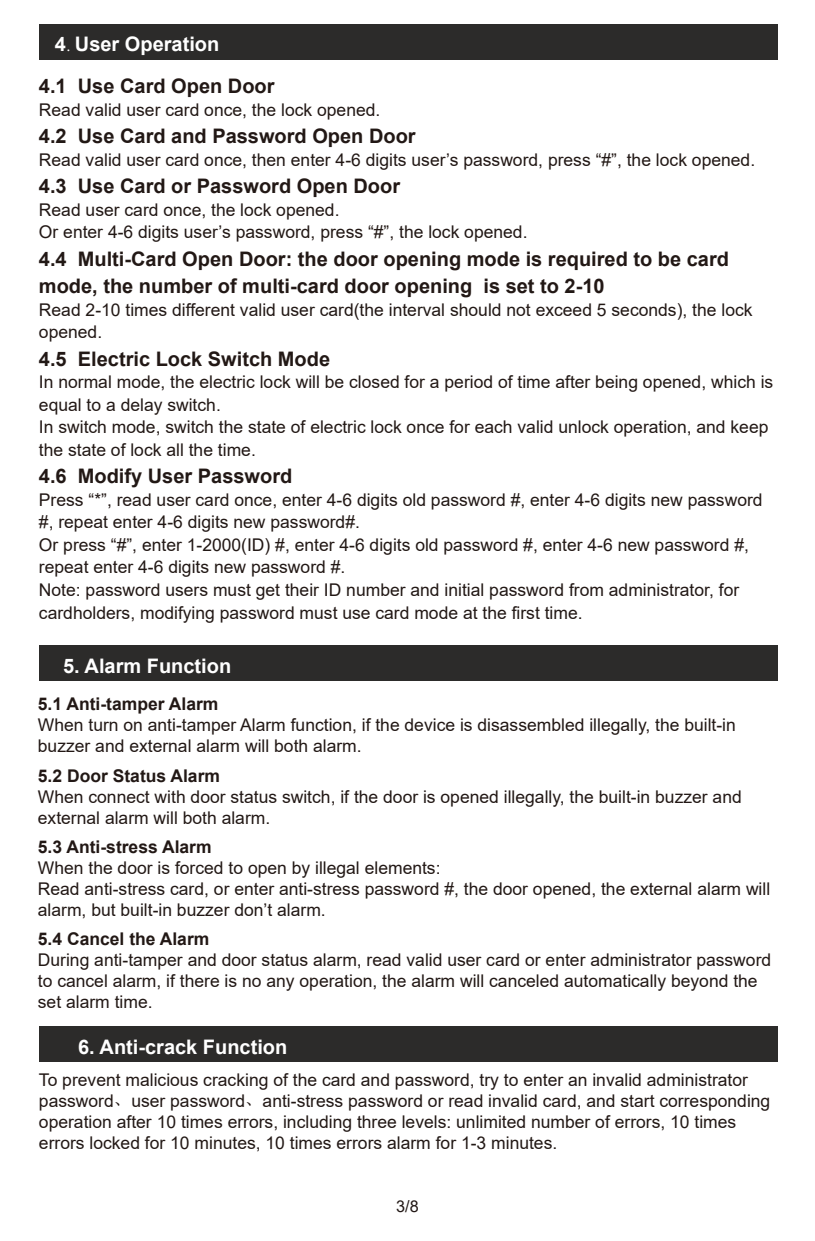
<style>
.page{position:relative;width:815px;height:1241px;background:#fff}
.page>*{position:absolute;margin:0;border:0;box-sizing:border-box;transform-origin:0 0}
.t1{font:700 20px/42px "Arial";color:#221815}
.t2{font:700 20px "Arial";color:#fff}
.t3{font:17.5px/22.5px "Arial";color:#221815}
.t4{font:700 17.5px "Arial";color:#221815}
.t5{font:16.25px "Arial";color:#221815}
.s1{color:#fff}
.s2{font-family:"Adobe Song Std";font-weight:300;color:#fff}
.s3{font-family:"Adobe Song Std";font-weight:300}
</style>
<div class="page">
<div style="left:39px;top:25px;width:738px;height:35px;background:#2c2b2a"></div>
<div style="left:39px;top:645px;width:738px;height:35px;background:#2c2b2a"></div>
<div style="left:39px;top:1025px;width:738px;height:36px;background:#2c2b2a"></div>
<p class="t1" style="left:39px;top:23px;width:237px;text-indent:16px"><span class="s1">4</span><span class="s2">.</span> <span class="s1">User Operation<br></span>4.1 Use Card Open Door</p>
<p class="t3" style="left:39px;top:98px;width:343px">Read valid user card once, the lock opened.</p>
<p class="t1" style="left:39px;top:115px;width:378px">4.2 Use Card and Password Open Door</p>
<p class="t3" style="left:39px;top:148px;width:718px">Read valid user card once, then enter 4-6 digits user’s password, press “#”, the lock opened.</p>
<p class="t1" style="left:39px;top:165px;width:363px">4.3 Use Card or Password Open Door</p>
<p class="t3" style="left:39px;top:198px;width:490px">Read user card once, the lock opened.<br>Or enter 4-6 digits user’s password, press “#”, the lock opened.</p>
<p class="t1" style="left:39px;top:245px;width:692px;line-height:27.5px">4.4 Multi-Card Open Door: the door opening mode is required to be card mode, the number of multi-card door opening is set to 2-10</p>
<p class="t3" style="left:39px;top:298px;width:715px">Read 2-10 times different valid user card(the interval should not exceed 5 seconds), the lock opened.</p>
<p class="t1" style="left:39px;top:338px;width:293px">4.5 Electric Lock Switch Mode</p>
<p class="t3" style="left:39px;top:371px;width:736px">In normal mode, the electric lock will be closed for a period of time after being opened, which is equal to a delay switch.<br>In switch mode, switch the state of electric lock once for each valid unlock operation, and keep the state of lock all the time.</p>
<p class="t1" style="left:39px;top:455px;width:255px">4.6 Modify User Password</p>
<p class="t3" style="left:39px;top:488px;width:725px">Press “*”, read user card once, enter 4-6 digits old password #, enter 4-6 digits new password #, repeat enter 4-6 digits new password#.<br>Or press “#”, enter 1-2000(ID) #, enter 4-6 digits old password #, enter 4-6 new password #, repeat enter 4-6 digits new password #.<br>Note: password users must get their ID number and initial password from administrator, for cardholders, modifying password must use card mode at the first time.</p>
<p class="t2" style="left:63px;top:651px;width:170px">5. Alarm Function</p>
<p class="t4" style="left:38px;top:692px;width:182px">5.1 Anti-tamper Alarm</p>
<p class="t3" style="left:38px;top:714px;width:699px;line-height:21px">When turn on anti-tamper Alarm function, if the device is disassembled illegally, the built-in buzzer and external alarm will both alarm.</p>
<p class="t4" style="left:38px;top:763px;width:184px">5.2 Door Status Alarm</p>
<p class="t3" style="left:38px;top:785px;width:705px;line-height:21px">When connect with door status switch, if the door is opened illegally, the built-in buzzer and external alarm will both alarm.</p>
<p class="t4" style="left:38px;top:834px;width:175px">5.3 Anti-stress Alarm</p>
<p class="t3" style="left:38px;top:856px;width:734px;line-height:21px">When the door is forced to open by illegal elements:<br>Read anti-stress card, or enter anti-stress password #, the door opened, the external alarm will alarm, but built-in buzzer don’t alarm.</p>
<p class="t4" style="left:38px;top:926px;width:173px">5.4 Cancel the Alarm</p>
<p class="t3" style="left:38px;top:948px;width:735px;line-height:21px">During anti-tamper and door status alarm, read valid user card or enter administrator password to cancel alarm, if there is no any operation, the alarm will canceled automatically beyond the set alarm time.</p>
<p class="t2" style="left:78px;top:1032px;width:211px">6. Anti-crack Function</p>
<p class="t3" style="left:39px;top:1068px;width:733px;line-height:21px">To prevent malicious cracking of the card and password, try to enter an invalid administrator password<span class="s3">、</span>user password<span class="s3">、</span>anti-stress password or read invalid card, and start corresponding operation after 10 times errors, including three levels: unlimited number of errors, 10 times errors locked for 10 minutes, 10 times errors alarm for 1-3 minutes.</p>
<p class="t5" style="left:396px;top:1194px;width:24px">3/8</p>
</div>
